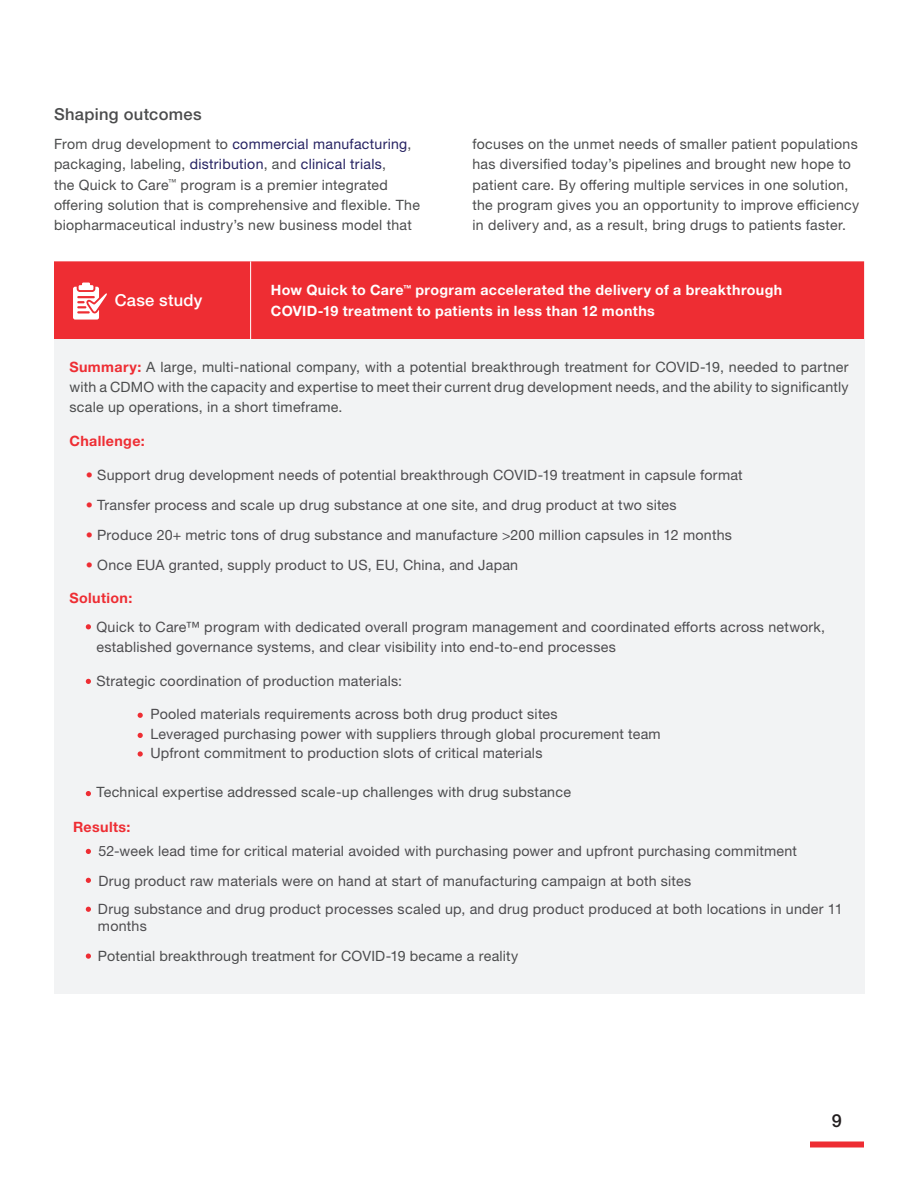
<style>
.page{position:relative;width:918px;height:1188px;background:#fff}
.page>*{position:absolute;margin:0;border:0;box-sizing:border-box;transform-origin:0 0}
.t1{font:500 18px "Helvetica Neue LTW1 G";color:#231f20}
.PATH_Broch_Subhead_2{font:500 16.5px "Helvetica Neue LTW1 G";letter-spacing:.02em;color:#4b4c4d}
.PATH_Broch_Subhead_2-2{font:500 16.5px "Helvetica Neue LTW1 G";letter-spacing:.015em;color:#fff}
.PATH_Broch_Body{font:14.25px/20.2px "Helvetica Neue LTW1 G";letter-spacing:.015em;color:#4d4c4f}
.PATH_Broch_Subhead_2-3{font:14.25px/20.2px "Helvetica Neue LTW1 G";letter-spacing:.02em;color:#4b4c4d}
.PATH_Broch_Body-2{font:14.25px/20.2px "Helvetica Neue LTW1 G";letter-spacing:.015em;color:#4b4c4d;text-align:justify}
.PATH_Broch_Body-3{font:700 14.25px/20.2px "Helvetica Neue LTW1 G";letter-spacing:.025em;color:#fff}
.PATH_Broch_Body-4{font:700 14.25px "Helvetica Neue LTW1 G";letter-spacing:.025em;color:#ee2d33}
.s1{color:#262262}
.s2{font-weight:700;color:#ee2d33}
</style>
<div class="page">
<div style="left:810px;top:1142px;width:54px;height:6px;background:#ee2d33"></div>
<div style="left:54px;top:261px;width:810px;height:78px;background:#ee2d33"></div>
<div style="left:54px;top:339px;width:810px;height:655px;background:#f2f3f4"></div>
<hr style="left:250px;top:261px;width:1px;height:78px;background:#fff">
<svg style="left:73px;top:283px;width:34px;height:37px"></svg>
<svg style="left:138px;top:713px;width:5px;height:5px"></svg>
<svg style="left:138px;top:733px;width:5px;height:5px"></svg>
<svg style="left:138px;top:751px;width:5px;height:6px"></svg>
<svg style="left:86px;top:624px;width:5px;height:5px"></svg>
<svg style="left:86px;top:679px;width:5px;height:5px"></svg>
<svg style="left:86px;top:791px;width:5px;height:5px"></svg>
<svg style="left:86px;top:849px;width:5px;height:5px"></svg>
<svg style="left:86px;top:878px;width:5px;height:5px"></svg>
<svg style="left:86px;top:907px;width:5px;height:5px"></svg>
<svg style="left:86px;top:954px;width:5px;height:5px"></svg>
<p class="PATH_Broch_Subhead_2" style="left:54px;top:104px;width:149px">Shaping outcomes</p>
<p class="PATH_Broch_Subhead_2-3" style="left:54px;top:134px;width:367px">From drug development to <span class="s1">commercial manufacturing</span>, packaging, labeling, <span class="s1">distribution</span>, and <span class="s1">clinical trials</span>,<br>the Quick to Care<sup>™</sup> program is a premier integrated offering solution that is comprehensive and flexible. The biopharmaceutical industry’s new business model that</p>
<p class="PATH_Broch_Subhead_2-3" style="left:472px;top:134px;width:388px">focuses on the unmet needs of smaller patient populations has diversified today’s pipelines and brought new hope to patient care. By offering multiple services in one solution, the program gives you an opportunity to improve efficiency in delivery and, as a result, bring drugs to patients faster.</p>
<p class="PATH_Broch_Subhead_2-2" style="left:115px;top:291px;width:89px">Case study</p>
<p class="PATH_Broch_Body-3" style="left:271px;top:280px;width:513px">How Quick to Care<sup>™</sup> program accelerated the delivery of a breakthrough<br>COVID-19 treatment to patients in less than 12 months</p>
<p class="PATH_Broch_Body-2" style="left:69px;top:356px;width:781px"><span class="s2">Summary:</span> A large, multi-national company, with a potential breakthrough treatment for COVID-19, needed to partner with a CDMO with the capacity and expertise to meet their current drug development needs, and the ability to significantly scale up operations, in a short timeframe.</p>
<p class="PATH_Broch_Body-4" style="left:69px;top:432px;width:77px">Challenge:</p>
<p class="PATH_Broch_Body" style="left:86px;top:464px;width:658px"><span class="s2">•</span> Support drug development needs of potential breakthrough COVID-19 treatment in capsule format</p>
<p class="PATH_Broch_Body" style="left:86px;top:494px;width:592px"><span class="s2">•</span> Transfer process and scale up drug substance at one site, and drug product at two sites</p>
<p class="PATH_Broch_Body" style="left:86px;top:524px;width:648px"><span class="s2">•</span> Produce 20+ metric tons of drug substance and manufacture &gt;200 million capsules in 12 months</p>
<p class="PATH_Broch_Body" style="left:86px;top:554px;width:434px"><span class="s2">•</span> Once EUA granted, supply product to US, EU, China, and Japan</p>
<p class="PATH_Broch_Body-4" style="left:69px;top:590px;width:64px">Solution:</p>
<p class="PATH_Broch_Body" style="left:96px;top:616px;width:730px">Quick to Care™ program with dedicated overall program management and coordinated efforts across network, established governance systems, and clear visibility into end-to-end processes</p>
<p class="PATH_Broch_Body" style="left:96px;top:670px;width:307px">Strategic coordination of production materials:</p>
<p class="PATH_Broch_Body" style="left:150px;top:704px;width:409px">Pooled materials requirements across both drug product sites</p>
<p class="PATH_Broch_Body" style="left:150px;top:724px;width:512px">Leveraged purchasing power with suppliers through global procurement team</p>
<p class="PATH_Broch_Body" style="left:150px;top:743px;width:394px">Upfront commitment to production slots of critical materials</p>
<p class="PATH_Broch_Body-2" style="left:96px;top:782px;width:476px">Technical expertise addressed scale-up challenges with drug substance</p>
<p class="PATH_Broch_Body-4" style="left:73px;top:818px;width:59px">Results:</p>
<p class="PATH_Broch_Body" style="left:98px;top:841px;width:700px">52-week lead time for critical material avoided with purchasing power and upfront purchasing commitment</p>
<p class="PATH_Broch_Body" style="left:98px;top:871px;width:594px">Drug product raw materials were on hand at start of manufacturing campaign at both sites</p>
<p class="PATH_Broch_Body" style="left:98px;top:901px;width:746px;line-height:16.5px">Drug substance and drug product processes scaled up, and drug product produced at both locations in under 11 months</p>
<p class="PATH_Broch_Body-2" style="left:98px;top:946px;width:422px">Potential breakthrough treatment for COVID-19 became a reality</p>
<p class="t1" style="left:832px;top:1109px;width:12px">9</p>
</div>
